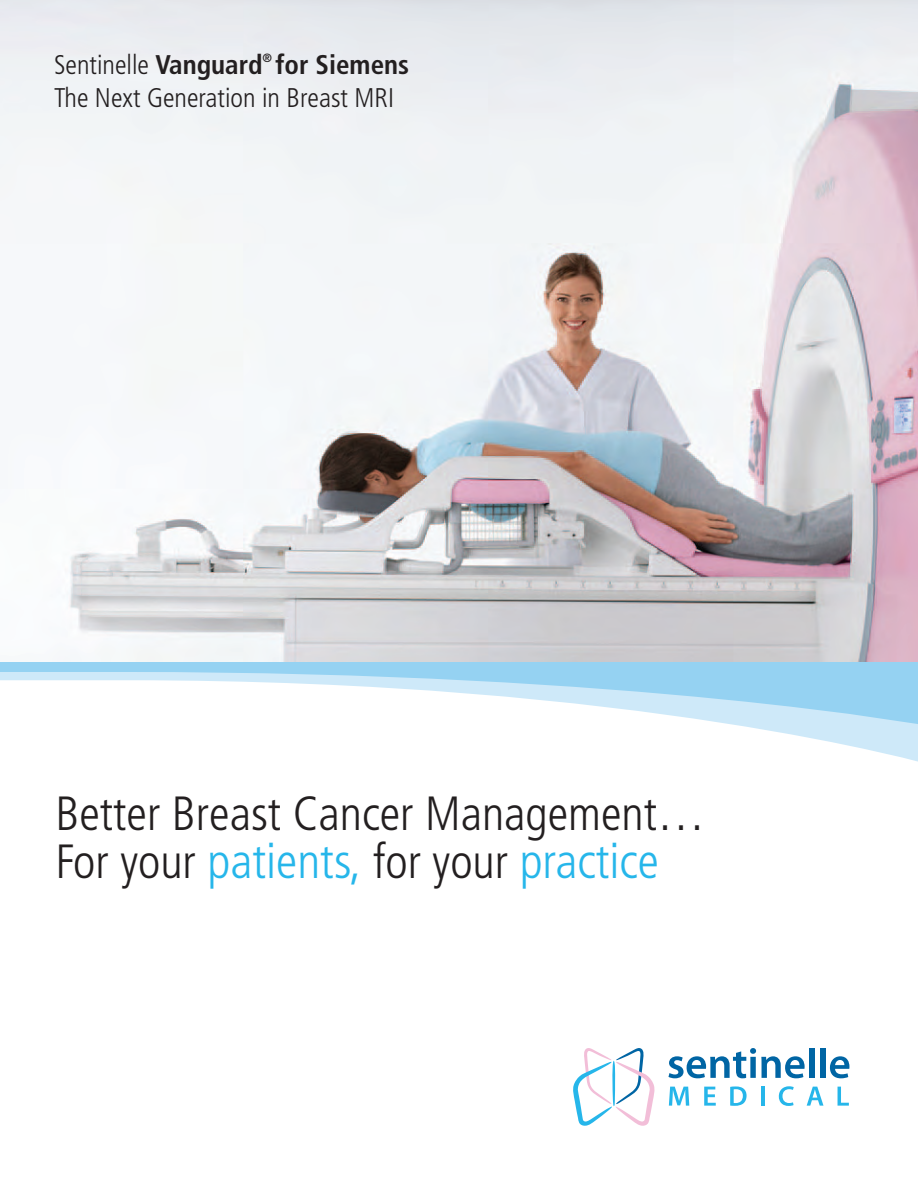
<style>
.page{position:relative;width:918px;height:1188px;background:#fff}
.page>*{position:absolute;margin:0;border:0;box-sizing:border-box;transform-origin:0 0}
.t1{font:300 condensed 49.5px "Frutiger LT Std";color:#26b6ea}
.t2{font:300 condensed 48px "Frutiger LT Std";color:#231f20}
.t3{font:300 condensed 27px "Frutiger LT Std";color:#231f20}
.t4{font:700 condensed 27px "Frutiger LT Std";color:#231f20}
.t5{font:700 condensed 12px "Frutiger LT Std";color:#231f20}
.s1{font-weight:700}
.s2{font-size:48px;color:#231f20}
</style>
<div class="page">
<svg style="left:743px;top:726px;width:175px;height:36px"></svg>
<svg style="left:0;top:662px;width:918px;height:64px"></svg>
<svg style="left:573px;top:1048px;width:82px;height:78px"></svg>
<svg style="left:668px;top:1048px;width:137px;height:30px"></svg>
<div style="left:809px;top:1048px;width:5px;height:30px;background:#0065a4"></div>
<div style="left:820px;top:1048px;width:6px;height:30px;background:#0065a4"></div>
<svg style="left:830px;top:1056px;width:19px;height:22px"></svg>
<svg style="left:669px;top:1087px;width:20px;height:19px"></svg>
<svg style="left:704px;top:1087px;width:12px;height:19px"></svg>
<svg style="left:730px;top:1086px;width:17px;height:20px"></svg>
<hr style="left:761px;top:1087px;width:3px;height:19px;background:#26b6ea">
<svg style="left:779px;top:1086px;width:15px;height:20px"></svg>
<svg style="left:807px;top:1087px;width:16px;height:19px"></svg>
<svg style="left:838px;top:1087px;width:11px;height:19px"></svg>
<img style="left:0;top:0;width:918px;height:662px">
<p class="t3" style="left:54px;top:50px;width:210px">Sentinelle <span class="s1">Vanguard</span></p>
<p class="t5" style="left:263px;top:51px;width:11px">®</p>
<p class="t4" style="left:276px;top:49px;width:135px">for Siemens</p>
<p class="t3" style="left:54px;top:82px;width:341px">The Next Generation in Breast MRI</p>
<p class="t2" style="left:56px;top:786px;width:651px">Better Breast Cancer Management…</p>
<p class="t1" style="left:56px;top:833px;width:605px"><span class="s2">For your</span> patients, <span class="s2">for your</span> practice</p>
</div>
